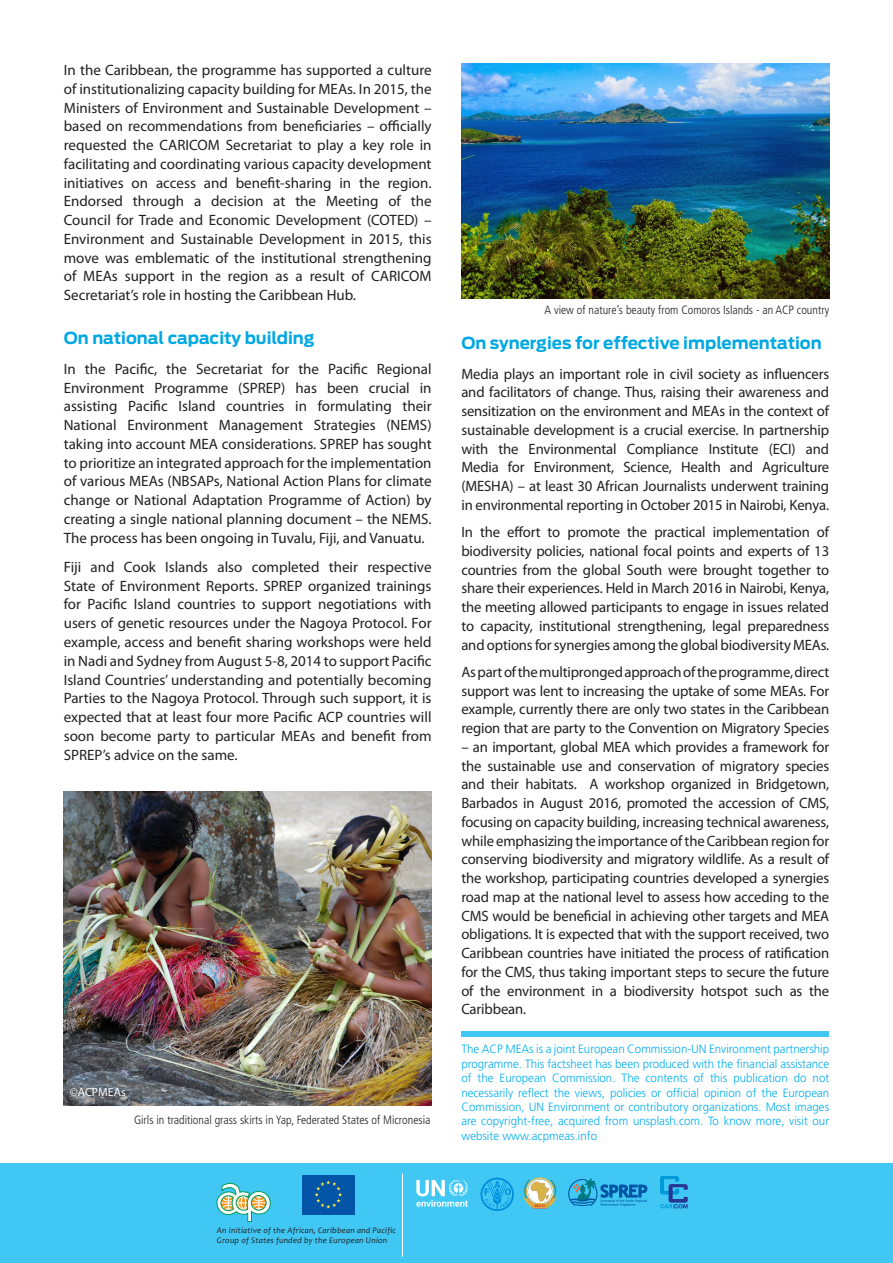
<style>
.page{position:relative;width:893px;height:1263px;background:#fff}
.page>*{position:absolute;margin:0;border:0;box-sizing:border-box;transform-origin:0 0}
.Heading_4{font:700 16.5px "Antenna";color:#00a8e2}
.t1{font:15px/18.8px "Myriad Pro";letter-spacing:-.01em;color:#231f20;text-align:justify}
.Body_text{font:300 12px/14.4px "Frutiger";color:#00aeef;text-align:justify;scale:.96 1}
.t2{font:300 condensed 12px "Frutiger";color:#231f20}
.t3{font:12px "Myriad Pro";letter-spacing:-.005em;color:#fff}
.t4{font:italic 8.4px/10.1px "Candara";letter-spacing:.025em;color:#231f20}
</style>
<div class="page">
<img style="left:461px;top:64px;width:368px;height:235px">
<div style="left:0;top:1163px;width:893px;height:100px;background:#40c7f4"></div>
<div style="left:461px;top:1031px;width:368px;height:6px;background:#40c7f4"></div>
<svg style="left:216px;top:1183px;width:55px;height:39px"></svg>
<div style="left:302px;top:1175px;width:53px;height:40px;background:#0154a6"></div>
<svg style="left:315px;top:1180px;width:27px;height:28px"></svg>
<svg style="left:480px;top:1178px;width:34px;height:33px"></svg>
<hr style="left:402px;top:1174px;width:1px;height:83px;background:#fff">
<svg style="left:523px;top:1178px;width:34px;height:30px"></svg>
<svg style="left:568px;top:1179px;width:79px;height:27px"></svg>
<svg style="left:660px;top:1176px;width:28px;height:32px"></svg>
<svg style="left:416px;top:1180px;width:52px;height:27px"></svg>
<img style="left:64px;top:792px;width:368px;height:313px">
<p class="t1" style="left:64px;top:60px;width:369px">In the Caribbean, the programme has supported a culture of institutionalizing capacity building for MEAs. In 2015, the Ministers of Environment and Sustainable Development – based on recommendations from beneficiaries – officially requested the CARICOM Secretariat to play a key role in facilitating and coordinating various capacity development initiatives on access and benefit-sharing in the region.<br>Endorsed through a decision at the Meeting of the Council for Trade and Economic Development (COTED) – Environment and Sustainable Development in 2015, this move was emblematic of the institutional strengthening of MEAs support in the region as a result of CARICOM Secretariat’s role in hosting the Caribbean Hub.</p>
<p class="Heading_4" style="left:64px;top:327px;width:252px">On national capacity building</p>
<p class="t1" style="left:64px;top:359px;width:369px">In the Pacific, the Secretariat for the Pacific Regional Environment Programme (SPREP) has been crucial in assisting Pacific Island countries in formulating their National Environment Management Strategies (NEMS) taking into account MEA considerations. SPREP has sought to prioritize an integrated approach for the implementation of various MEAs (NBSAPs, National Action Plans for climate change or National Adaptation Programme of Action) by creating a single national planning document – the NEMS.<br>The process has been ongoing in Tuvalu, Fiji, and Vanuatu.</p>
<p class="t1" style="left:64px;top:557px;width:369px">Fiji and Cook Islands also completed their respective State of Environment Reports. SPREP organized trainings for Pacific Island countries to support negotiations with users of genetic resources under the Nagoya Protocol. For example, access and benefit sharing workshops were held in Nadi and Sydney from August 5-8, 2014 to support Pacific Island Countries’ understanding and potentially becoming Parties to the Nagoya Protocol. Through such support, it is expected that at least four more Pacific ACP countries will soon become party to particular MEAs and benefit from SPREP’s advice on the same.</p>
<p class="t3" style="left:70px;top:1084px;width:58px">©ACPMEAs</p>
<p class="t2" style="left:134px;top:1113px;width:298px">Girls in traditional grass skirts in Yap, Federated States of Micronesia</p>
<p class="t2" style="left:544px;top:303px;width:286px">A view of nature’s beauty from Comoros Islands - an ACP country</p>
<p class="Heading_4" style="left:461px;top:332px;width:362px">On synergies for effective implementation</p>
<p class="t1" style="left:461px;top:364px;width:369px">Media plays an important role in civil society as influencers and facilitators of change. Thus, raising their awareness and sensitization on the environment and MEAs in the context of sustainable development is a crucial exercise. In partnership with the Environmental Compliance Institute (ECI) and Media for Environment, Science, Health and Agriculture (MESHA) – at least 30 African Journalists underwent training in environmental reporting in October 2015 in Nairobi, Kenya.</p>
<p class="t1" style="left:461px;top:522px;width:369px">In the effort to promote the practical implementation of biodiversity policies, national focal points and experts of 13 countries from the global South were brought together to share their experiences. Held in March 2016 in Nairobi, Kenya, the meeting allowed participants to engage in issues related to capacity, institutional strengthening, legal preparedness and options for synergies among the global biodiversity MEAs.</p>
<p class="t1" style="left:461px;top:662px;width:369px">As part of the multipronged approach of the programme, direct support was lent to increasing the uptake of some MEAs. For example, currently there are only two states in the Caribbean region that are party to the Convention on Migratory Species</p>
<p class="t1" style="left:461px;top:737px;width:369px">– an important, global MEA which provides a framework for the sustainable use and conservation of migratory species and their habitats. A workshop organized in Bridgetown, Barbados in August 2016, promoted the accession of CMS, focusing on capacity building, increasing technical awareness, while emphasizing the importance of the Caribbean region for conserving biodiversity and migratory wildlife. As a result of the workshop, participating countries developed a synergies road map at the national level to assess how acceding to the CMS would be beneficial in achieving other targets and MEA obligations. It is expected that with the support received, two Caribbean countries have initiated the process of ratification for the CMS, thus taking important steps to secure the future of the environment in a biodiversity hotspot such as the Caribbean.</p>
<p class="Body_text" style="left:461px;top:1042px;width:385px">The ACP MEAs is a joint European Commission-UN Environment partnership programme. This factsheet has been produced with the financial assistance of the European Commission. The contents of this publication do not necessarily reflect the views, policies or official opinion of the European Commission, UN Environment or contributory organizations. Most images are copyright-free, acquired from unsplash.com. To know more, visit our website www.acpmeas.info</p>
<p class="t4" style="left:217px;top:1225px;width:181px">An initiative of the African, Caribbean and Pacific<br>Group of States funded by the European Union</p>
</div>
